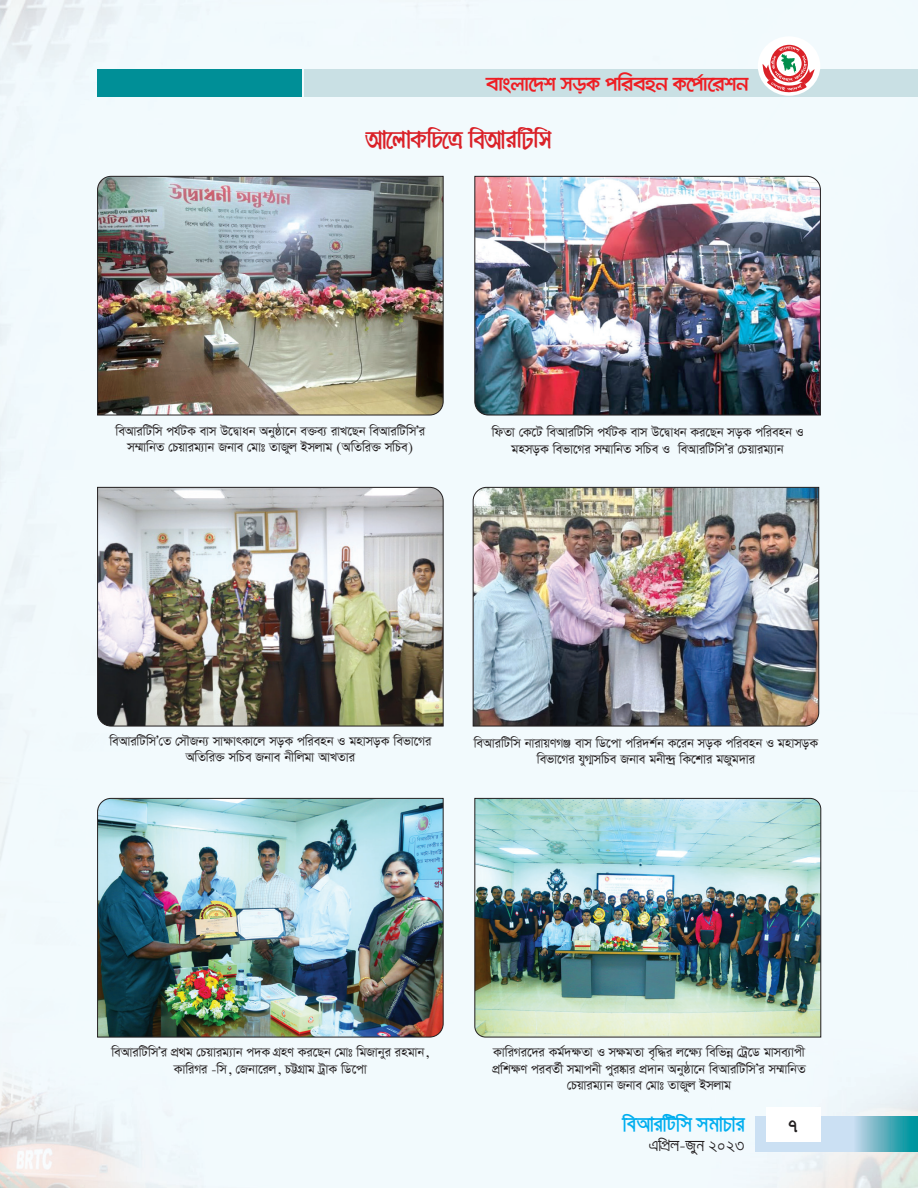
<style>
.page{position:relative;width:918px;height:1188px;background:#f2fafd}
.page>*{position:absolute;margin:0;border:0;box-sizing:border-box;transform-origin:0 0}
.t1{font:700 25.5px "Meghna MJ";color:#da2128}
.t2{font:700 24px "Kongsho MJ";color:#ee1d23}
.t3{font:700 21px "Karnaphuli MJ";color:#00aeef}
.t4{font:700 21px "Sutonny MJ";color:#231f20}
.t5{font:16.5px "Karnaphuli MJ";color:#231f20}
.t6{font:15px/16.5px "Sutonny MJ";color:#231f20;text-align:center}
</style>
<div class="page">
<div style="left:304px;top:69px;width:614px;height:28px;background:#c9e0e4"></div>
<div style="left:97px;top:69px;width:205px;height:28px;background:#008f97"></div>
<svg style="left:755px;top:1117px;width:163px;height:35px;background:#8fc7d7"></svg>
<div style="left:766px;top:1107px;width:55px;height:35px;background:#fff"></div>
<div style="left:758px;top:36px;width:62px;height:60px;background:#fff;border-radius:50%"></div>
<svg style="left:762px;top:46px;width:52px;height:47px"></svg>
<img style="left:474px;top:176px;width:347px;height:240px">
<img style="left:97px;top:176px;width:347px;height:240px">
<img style="left:97px;top:487px;width:347px;height:240px">
<img style="left:472px;top:487px;width:347px;height:240px">
<img style="left:97px;top:798px;width:347px;height:240px">
<img style="left:474px;top:798px;width:348px;height:240px">
<h2 class="t2" style="left:486px;top:69px;width:264px">evsjv‡`k moK cwienb K‡c©v‡ikb</h2>
<h1 class="t1" style="left:366px;top:121px;width:187px">AV‡JVKWP‡Î WEAVIWUWM</h1>
<p class="t6" style="left:116px;top:423px;width:311px">WEAVIWUWM CH©UK EVM D‡ØVAB ABYÔV‡B E³E¨ IVL‡QB WEAVIWUWMÕI<br>M¤§VWBZ †PQVIG¨VB RBVE †GVT ZVRYJ BMJVG (AWZWI³ MWPE)</p>
<p class="t6" style="left:492px;top:425px;width:313px">WDZV †K‡U WEAVIWUWM CH©UK EVM D‡ØVAB KI‡QB MOK CWIENB I<br>GNMOK WEFV‡MI M¤§VWBZ MWPE I WEAVIWUWMÕI †PQVIG¨VB</p>
<p class="t6" style="left:109px;top:733px;width:323px">WEAVIWUWMÕ†Z †MŠRB¨ MVŸVRKV‡J MOK CWIENB I GNVMOK WEFV‡MI<br>AWZWI³ MWPE RBVE BXWJGV AVLZVI</p>
<p class="t6" style="left:474px;top:735px;width:346px">WEAVIWUWM BVIVQYMÄ EVM WW‡CV CWI`K©B K‡IB MOK CWIENB I GNVMOK<br>WEFV‡MI HYM¥MWPE RBVE GBX›`ªWK‡KVI GRYG`VI</p>
<p class="t6" style="left:111px;top:1045px;width:319px">WEAVIWUWMÕI CÖ_G †PQVIG¨VB C`K MÖNY KI‡QB †GVT WGRVBYI INGVB,<br>KVWIMI -WM, †RBV‡IJ, PÆMÖVG UªVK WW‡CV</p>
<p class="t6" style="left:493px;top:1045px;width:314px">KVWIMI‡`I KG©`ŸZV I MŸGZV E„W×I J‡Ÿ¨ WEWFBŒ†Uª‡W GVME¨VCX<br>CÖWKŸY CIEZ©XMGVCBX CYI®‹VI CÖ`VB ABYÔV‡B WEAVIWUWMÕI M¤§VWBZ †PQVIG¨VB RBVE †GVT ZVRYJ BMJVG</p>
<h3 class="t3" style="left:622px;top:1111px;width:124px">WEAVIWUWM MGVPVI</h3>
<p class="t5" style="left:648px;top:1135px;width:98px">GwcÖj-Ryb 2023</p>
<h3 class="t4" style="left:788px;top:1114px;width:10px">7</h3>
</div>
